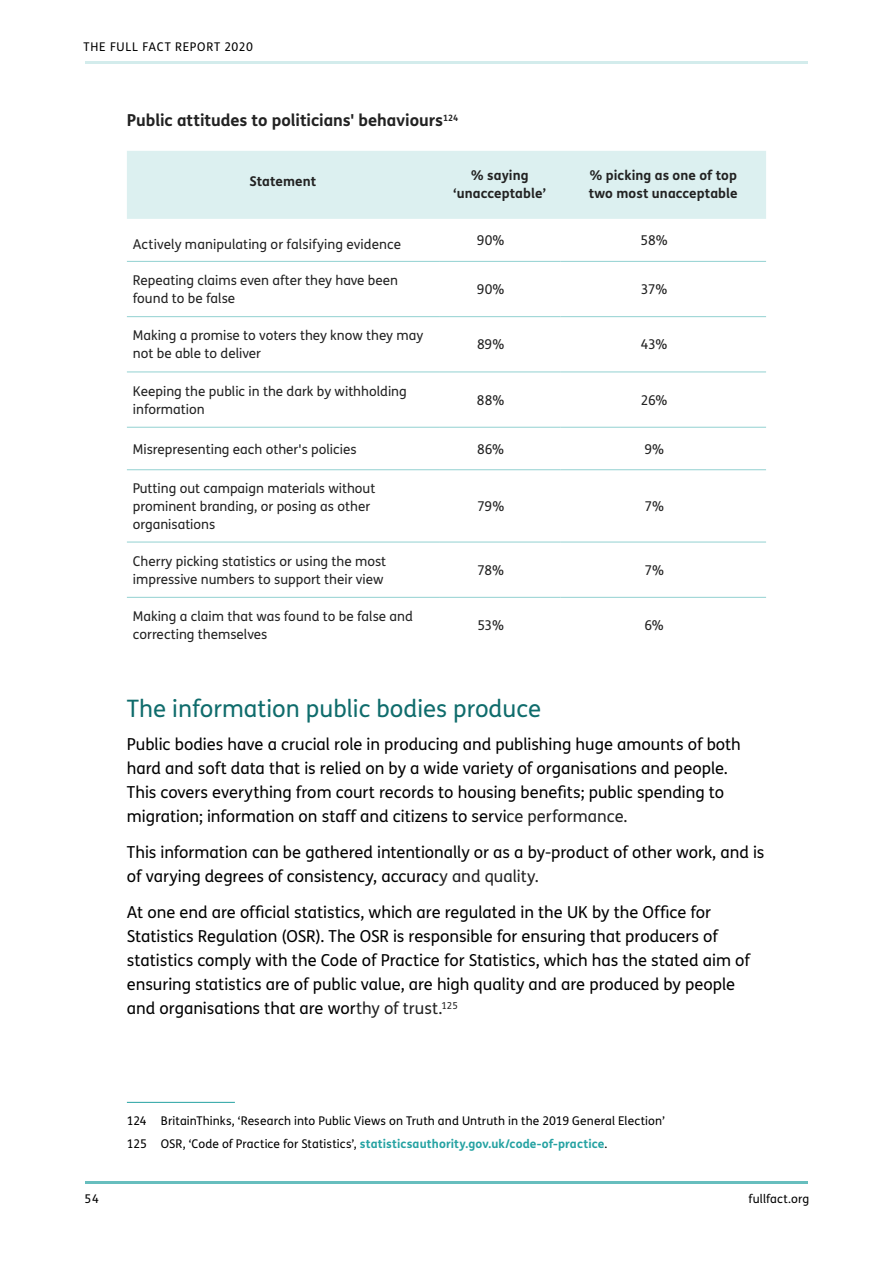
<style>
.page{position:relative;width:893px;height:1263px;background:#fff}
.page>*{position:absolute;margin:0;border:0;box-sizing:border-box;transform-origin:0 0}
.t1{font:24px "FS Me";color:#0f6c6c}
.t2{font:16.5px/24px "FS Me";letter-spacing:-.005em;color:#000}
.t3{font:700 16.5px "FS Me";letter-spacing:-.005em;color:#222}
.t4{font:13.5px/18px "FS Me";color:#222}
.t5{font:700 13.5px/18px "FS Me";letter-spacing:.005em;color:#222;text-align:center}
.t6{font:12px/23px "FS Me";letter-spacing:.01em;color:#000}
.t7{font:12px "FS Me";letter-spacing:.06em;color:#000}
.s1{color:#222}
.s2{font-weight:700;color:#25a2a2}
</style>
<div class="page">
<hr style="left:85px;top:61px;width:723px;height:2px;background:#d3ecec">
<hr style="left:85px;top:1182px;width:723px;height:2px;background:#67bebe">
<div style="left:127px;top:151px;width:639px;height:68px;background:#dcf0f0"></div>
<hr style="left:127px;top:261px;width:312px;height:1px;background:#92d1d1">
<hr style="left:439px;top:261px;width:121px;height:1px;background:#92d1d1">
<hr style="left:560px;top:261px;width:206px;height:1px;background:#92d1d1">
<hr style="left:127px;top:316px;width:312px;height:1px;background:#92d1d1">
<hr style="left:439px;top:316px;width:121px;height:1px;background:#92d1d1">
<hr style="left:560px;top:316px;width:206px;height:1px;background:#92d1d1">
<hr style="left:127px;top:372px;width:312px;height:1px;background:#92d1d1">
<hr style="left:439px;top:372px;width:121px;height:1px;background:#92d1d1">
<hr style="left:560px;top:372px;width:206px;height:1px;background:#92d1d1">
<hr style="left:127px;top:427px;width:312px;height:1px;background:#92d1d1">
<hr style="left:439px;top:427px;width:121px;height:1px;background:#92d1d1">
<hr style="left:560px;top:427px;width:206px;height:1px;background:#92d1d1">
<hr style="left:127px;top:469px;width:312px;height:1px;background:#92d1d1">
<hr style="left:439px;top:469px;width:121px;height:1px;background:#92d1d1">
<hr style="left:560px;top:469px;width:206px;height:1px;background:#92d1d1">
<hr style="left:127px;top:542px;width:312px;height:1px;background:#92d1d1">
<hr style="left:439px;top:542px;width:121px;height:1px;background:#92d1d1">
<hr style="left:560px;top:542px;width:206px;height:1px;background:#92d1d1">
<hr style="left:127px;top:597px;width:312px;height:1px;background:#92d1d1">
<hr style="left:439px;top:597px;width:121px;height:1px;background:#92d1d1">
<hr style="left:560px;top:597px;width:206px;height:1px;background:#92d1d1">
<hr style="left:127px;top:1102px;width:108px;height:1px;background:#25a2a2">
<p class="t7" style="left:84px;top:39px;width:171px">THE FULL FACT REPORT 2020</p>
<p class="t3" style="left:127px;top:107px;width:333px">Public attitudes to politicians' behaviours<sup>124</sup></p>
<p class="t5" style="left:250px;top:172px;width:68px">Statement</p>
<p class="t5" style="left:453px;top:166px;width:94px">% saying ‘unacceptable’</p>
<p class="t5" style="left:589px;top:166px;width:150px;text-align:left">% picking as one of top two most unacceptable</p>
<p class="t4" style="left:133px;top:235px;width:270px">Actively manipulating or falsifying evidence</p>
<p class="t4" style="left:477px;top:231px;width:29px">90%</p>
<p class="t4" style="left:640px;top:231px;width:29px">58%</p>
<p class="t4" style="left:133px;top:271px;width:267px">Repeating claims even after they have been found to be false</p>
<p class="t4" style="left:477px;top:280px;width:29px">90%</p>
<p class="t4" style="left:641px;top:280px;width:28px">37%</p>
<p class="t4" style="left:133px;top:326px;width:292px">Making a promise to voters they know they may not be able to deliver</p>
<p class="t4" style="left:477px;top:335px;width:29px">89%</p>
<p class="t4" style="left:641px;top:335px;width:28px">43%</p>
<p class="t4" style="left:133px;top:382px;width:275px">Keeping the public in the dark by withholding information</p>
<p class="t4" style="left:477px;top:391px;width:29px">88%</p>
<p class="t4" style="left:641px;top:391px;width:28px">26%</p>
<p class="t4" style="left:133px;top:439px;width:225px">Misrepresenting each other's policies</p>
<p class="t4" style="left:477px;top:439px;width:29px">86%</p>
<p class="t4" style="left:644px;top:439px;width:21px">9%</p>
<p class="t4" style="left:133px;top:479px;width:244px">Putting out campaign materials without prominent branding, or posing as other organisations</p>
<p class="t4" style="left:477px;top:497px;width:29px">79%</p>
<p class="t4" style="left:644px;top:497px;width:21px">7%</p>
<p class="t4" style="left:133px;top:552px;width:255px">Cherry picking statistics or using the most impressive numbers to support their view</p>
<p class="t4" style="left:477px;top:561px;width:28px">78%</p>
<p class="t4" style="left:644px;top:561px;width:21px">7%</p>
<p class="t4" style="left:133px;top:607px;width:282px">Making a claim that was found to be false and correcting themselves</p>
<p class="t4" style="left:477px;top:616px;width:28px">53%</p>
<p class="t4" style="left:644px;top:616px;width:21px">6%</p>
<h1 class="t1" style="left:127px;top:692px;width:416px">The information public bodies produce</h1>
<p class="t2" style="left:127px;top:732px;width:615px">Public bodies have a crucial role in producing and publishing huge amounts of both hard and soft data that is relied on by a wide variety of organisations and people.<br>This covers everything from court records to housing benefits; public spending to migration; information on staff and citizens to servi<span class="s1">ce performance.</span></p>
<p class="t2" style="left:127px;top:840px;width:639px">This information can be gathered intentionally or as a by-product of other work, and is of varying degrees of consistency, accurac<span class="s1">y and quality.</span></p>
<p class="t2" style="left:127px;top:900px;width:624px">At one end are official statistics, which are regulated in the UK by the Office for Statistics Regulation (OSR). The OSR is responsible for ensuring that producers of statistics comply with the Code of Practice for Statistics, which has the stated aim of ensuring statistics are of public value, are high quality and are produced by people and organisations that are wor<span class="s1">thy of trust.</span><sup>125</sup></p>
<p class="t6" style="left:127px;top:1109px;width:540px">124 BritainThinks, ‘Research into Public Views on Truth and Untruth in the 2019 General Election’<br>125 OSR, ‘Code of Practice for Statistics’, <span class="s2">statisticsauthority.gov.uk/code-of-practice</span>.</p>
<p class="t6" style="left:85px;top:1187px;width:16px">54</p>
<p class="t6" style="left:749px;top:1187px;width:62px">fullfact.org</p>
</div>
